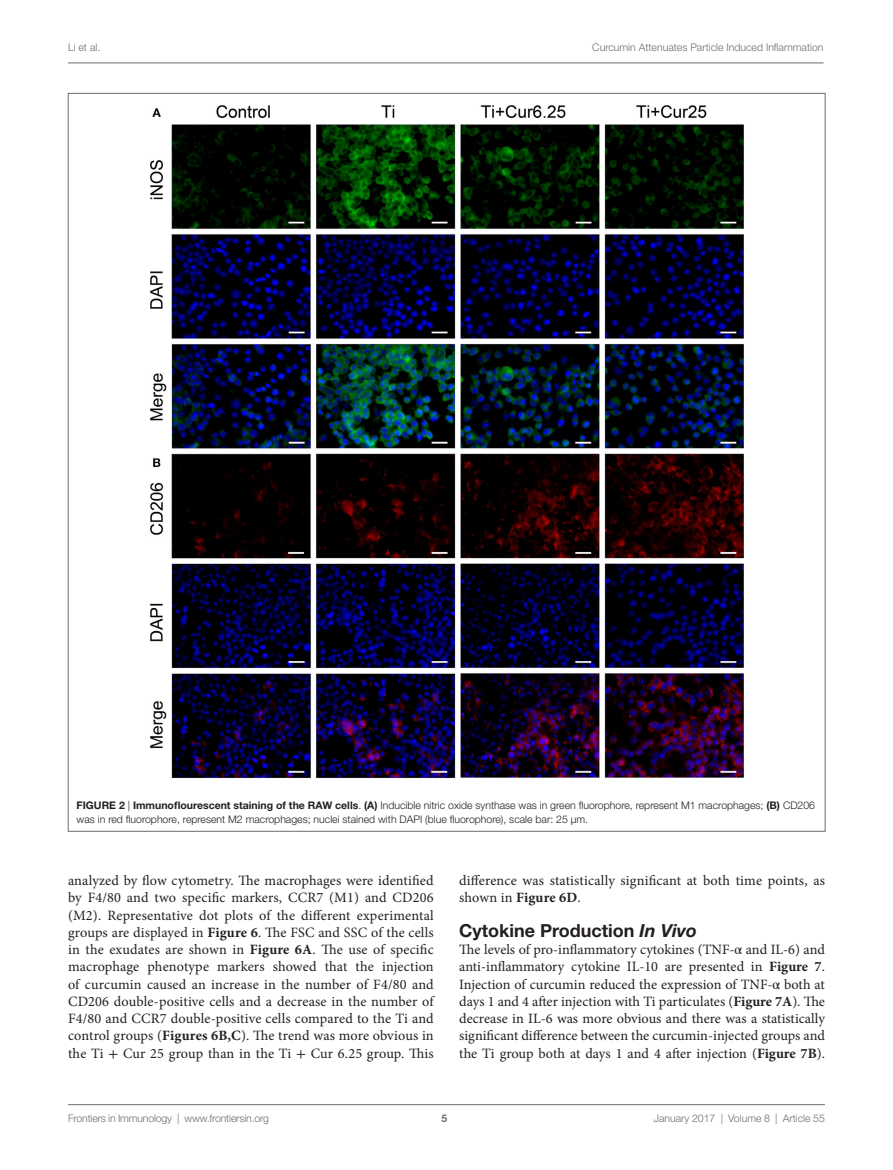
<style>
.page{position:relative;width:893px;height:1170px;background:#fff}
.page>*{position:absolute;margin:0;border:0;box-sizing:border-box;transform-origin:0 0}
.t1{font:700 18px "Helvetica Neue LT Std";color:#231f20}
.t2{font:14.25px/17.2px "Minion Pro";letter-spacing:.005em;color:#231f20;text-align:justify}
.t3{font:300 10.5px/14.2px "Helvetica Neue LT Std";color:#231f20}
.t4{font:300 10.5px "Helvetica Neue LT Std";color:#6c6d70}
.t5{font:700 10.5px "Helvetica Neue LT Std";color:#6c6d70}
.s1{font-weight:700}
.s2{font-family:"STIX General"}
.s3{font-style:italic}
</style>
<div class="page">
<img style="left:150px;top:105px;width:594px;height:673px">
<hr style="left:68px;top:1104px;width:757px;height:1px;background:#6c6d70">
<hr style="left:68px;top:63px;width:755px;height:1px;background:#6c6d70">
<p class="t4" style="left:68px;top:41px;width:34px">Li et al.</p>
<p class="t4" style="left:592px;top:41px;width:233px">Curcumin Attenuates Particle Induced Inflammation</p>
<p class="t3" style="left:77px;top:797px;width:740px"><span class="s1">FIG URE 2</span> | <span class="s1">Immunoflourescent staining of the RAW cells</span>. <span class="s1">(A)</span> Inducible nitric oxide synthase was in green fluorophore, represent M1 macrophages; <span class="s1">(B)</span> CD206 was in red fluorophore, represent M2 macrophages; nuclei stained with DAPI (blue fluorophore), scale bar: 25 µm.</p>
<p class="t2" style="left:68px;top:871px;width:367px">analyzed by flow cytometry. The macrophages were identified by F4/80 and two specific markers, CCR7 (M1) and CD206 (M2). Representative dot plots of the different experimental groups are displayed in <span class="s1">Figure 6</span>. The FSC and SSC of the cells in the exudates are shown in <span class="s1">Figure 6A</span>. The use of specific macrophage phenotype markers showed that the injection of curcumin caused an increase in the number of F4/80 and CD206 double-positive cells and a decrease in the number of F4/80 and CCR7 double-positive cells compared to the Ti and control groups (<span class="s1">Figures 6B,C</span>). The trend was more obvious in the Ti <span class="s2">+</span> Cur 25 group than in the Ti <span class="s2">+</span> Cur 6.25 group. This</p>
<p class="t2" style="left:459px;top:871px;width:367px">difference was statistically significant at both time points, as shown in <span class="s1">Figure 6D</span>.</p>
<p class="t1" style="left:459px;top:919px;width:239px">Cytokine Production <span class="s3">In Vivo</span></p>
<p class="t2" style="left:459px;top:940px;width:367px">The levels of pro-inflammatory cytokines (TNF-<span class="s2">α</span> and IL-6) and anti-inflammatory cytokine IL-10 are presented in <span class="s1">Figure 7</span>.<br>Injection of curcumin reduced the expression of TNF-<span class="s2">α</span> both at days 1 and 4 after injection with Ti particulates (<span class="s1">Figure 7A</span>). The decrease in IL-6 was more obvious and there was a statistically significant difference between the curcumin-injected groups and the Ti group both at days 1 and 4 after injection (<span class="s1">Figure 7B</span>).</p>
<p class="t4" style="left:68px;top:1111px;width:203px">Frontiers in Immunology | www.frontiersin.org</p>
<p class="t4" style="left:654px;top:1111px;width:173px">January 2017 | Volume 8 | Article 55</p>
<p class="t5" style="left:441px;top:1111px;width:7px">5</p>
</div>
